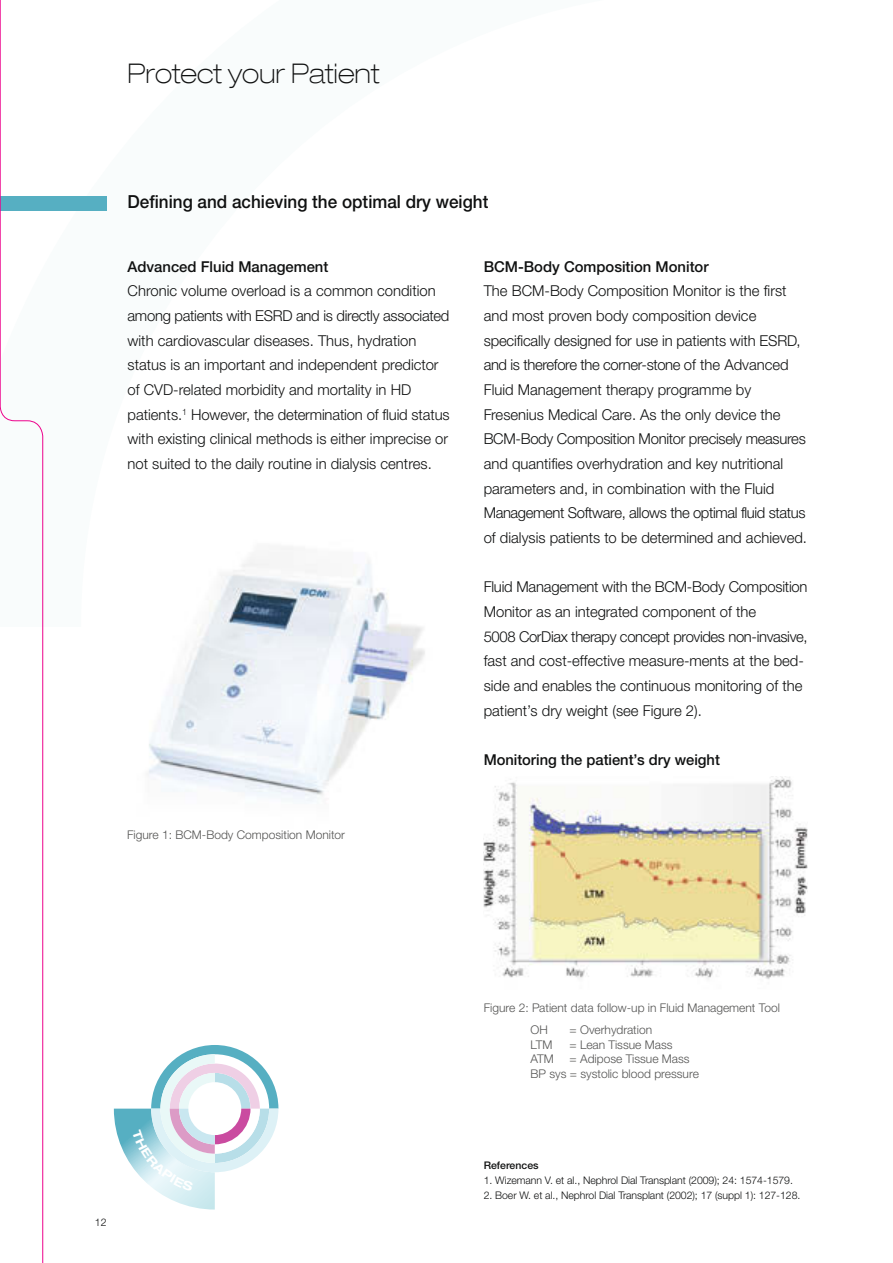
<style>
.page{position:relative;width:893px;height:1263px;background:#fff}
.page>*{position:absolute;margin:0;border:0;box-sizing:border-box;transform-origin:0 0}
.t1{font:100 expanded 27px "Helvetica Neue LT Com";color:#101111}
.t2{font:500 18px "Helvetica Neue LTW1 G";color:#101111;scale:.95 1}
.t3{font:300 15px/24.6px "Helvetica Neue LTW1 G";color:#101111}
.t4{font:500 15px "Helvetica Neue LTW1 G";color:#101111}
.t5{font:300 12px/14.4px "Helvetica Neue LTW1 G";color:#545453}
.t6{font:300 10.5px "Helvetica Neue LTW1 G";letter-spacing:-.005em;color:#101111}
.t7{font:500 10.5px "Helvetica Neue LTW1 G";color:#101111}
</style>
<div class="page">
<img style="left:484px;top:776px;width:324px;height:203px">
<div style="left:0;top:196px;width:106px;height:14px;background:#56afc2"></div>
<img style="left:148px;top:548px;width:277px;height:254px">
<svg style="left:0;top:0;width:43px;height:1263px"></svg>
<svg style="left:114px;top:1045px;width:164px;height:164px"></svg>
<h1 class="t1" style="left:128px;top:57px;width:254px">Protect your Patient</h1>
<p class="t2" style="left:128px;top:191px;width:381px">Defining and achieving the optimal dry weight</p>
<p class="t4" style="left:128px;top:257px;width:202px">Advanced Fluid Management</p>
<p class="t3" style="left:128px;top:279px;width:324px">Chronic volume overload is a common condition among patients with ESRD and is directly associated with cardiovascular diseases. Thus, hydration status is an important and independent predictor of CVD-related morbidity and mortality in HD patients.<sup>1</sup> However, the determination of fluid status with existing clinical methods is either imprecise or not suited to the daily routine in dialysis centres.</p>
<p class="t5" style="left:127px;top:827px;width:219px">Figure 1: BCM-Body Composition Monitor</p>
<p class="t4" style="left:484px;top:257px;width:226px">BCM-Body Composition Monitor</p>
<p class="t3" style="left:484px;top:279px;width:325px">The BCM-Body Composition Monitor is the first and most proven body composition device specifically designed for use in patients with ESRD, and is therefore the corner-stone of the Advanced Fluid Management therapy programme by Fresenius Medical Care. As the only device the BCM-Body Composition Monitor precisely measures and quantifies overhydration and key nutritional parameters and, in combination with the Fluid Management Software, allows the optimal fluid status of dialysis patients to be determined and achieved.</p>
<p class="t3" style="left:484px;top:575px;width:325px">Fluid Management with the BCM-Body Composition Monitor as an integrated component of the<br>5008 CorDiax therapy concept provides non-invasive, fast and cost-effective measure-ments at the bed&shy;side and enables the continuous monitoring of the patient’s dry weight (see Figure 2).</p>
<p class="t4" style="left:484px;top:751px;width:238px">Monitoring the patient’s dry weight</p>
<p class="t6" style="left:95px;top:1215px;width:13px">12</p>
<p class="t5" style="left:484px;top:1000px;width:298px">Figure 2: Patient data follow-up in Fluid Management Tool</p>
<p class="t5" style="left:531px;top:1023px;width:19px">OH</p>
<p class="t5" style="left:570px;top:1023px;width:84px">= Overhydration</p>
<p class="t5" style="left:531px;top:1037px;width:23px">LTM</p>
<p class="t5" style="left:570px;top:1037px;width:104px">= Lean Tissue Mass</p>
<p class="t5" style="left:531px;top:1052px;width:25px">ATM</p>
<p class="t5" style="left:531px;top:1052px;width:170px;text-indent:39px">= Adipose Tissue Mass<br>BP sys = systolic blood pressure</p>
<p class="t7" style="left:484px;top:1159px;width:56px">References</p>
<p class="t6" style="left:484px;top:1174px;width:311px">1. Wizemann V. et al., Nephrol Dial Transplant (2009); 24: 1574-1579.</p>
<p class="t6" style="left:484px;top:1189px;width:318px">2. Boer W. et al., Nephrol Dial Transplant (2002); 17 (suppl 1): 127-128.</p>
</div>
